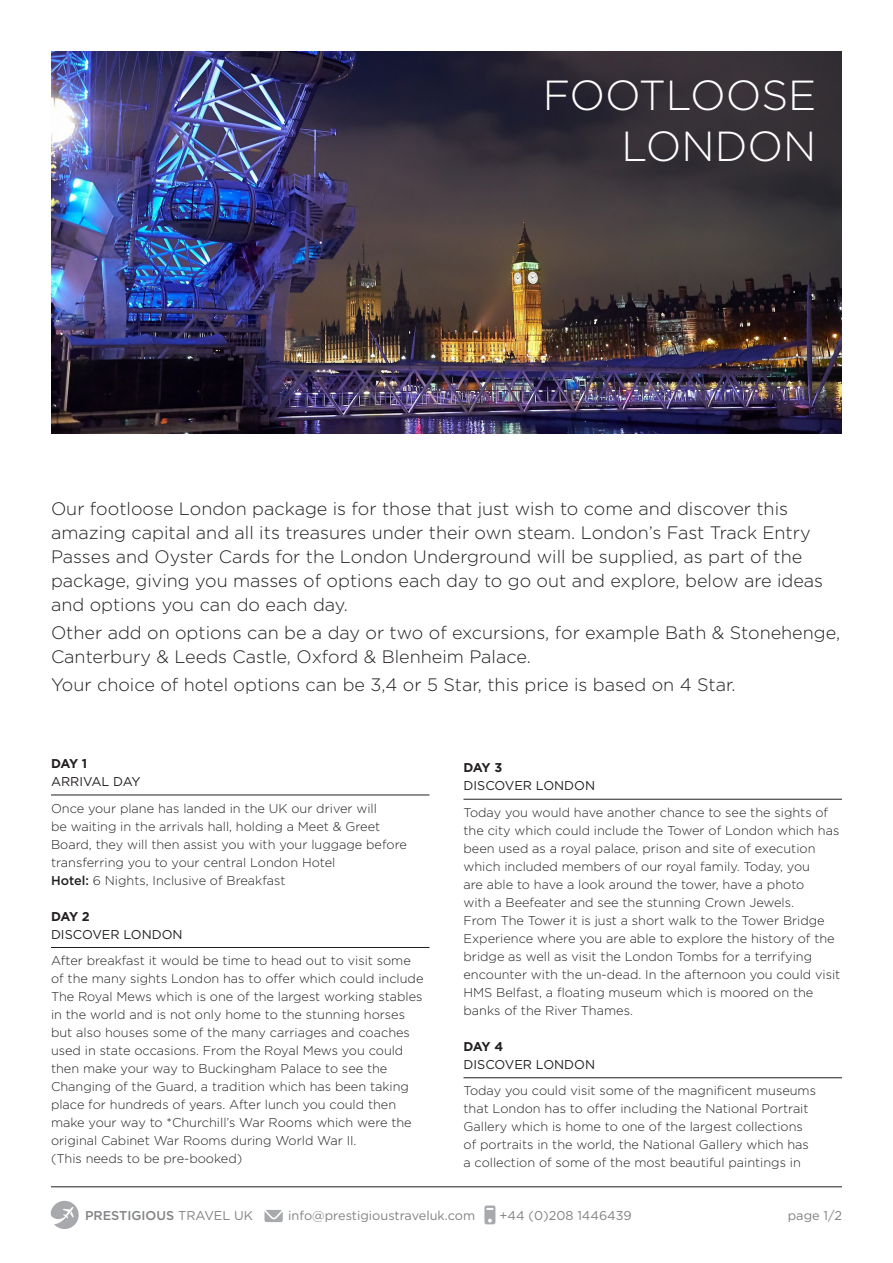
<style>
.page{position:relative;width:893px;height:1263px;background:#fff}
.page>*{position:absolute;margin:0;border:0;box-sizing:border-box;transform-origin:0 0}
.t1{font:300 42px/50.4px "Gotham";color:#fff;text-align:right}
.t2{font:300 18px/24px "Gotham";color:#231f20}
.Body_copy{font:300 12.75px/18px "Gotham";color:#231f20}
.Day_description{font:12.75px "Gotham";color:#231f20}
.t3{font:12.75px "Gotham";color:#808285}
.t4{font:500 12.75px "Gotham";color:#808285}
.Day{font:700 12.75px "Gotham";letter-spacing:-.08em;color:#231f20}
.s1{font-weight:500}
.s2{font-weight:400}
</style>
<div class="page">
<hr style="left:51px;top:1186px;width:791px;height:1px;background:#231f20">
<div style="left:50px;top:1201px;width:29px;height:28px;background:#a8a9ad;border-radius:50%"></div>
<svg style="left:50px;top:1206px;width:24px;height:19px"></svg>
<svg style="left:264px;top:1210px;width:19px;height:12px"></svg>
<svg style="left:484px;top:1205px;width:11px;height:19px"></svg>
<img style="left:51px;top:51px;width:791px;height:383px">
<hr style="left:51px;top:794px;width:378px;height:1px;background:#231f20">
<hr style="left:51px;top:947px;width:378px;height:1px;background:#231f20">
<hr style="left:463px;top:799px;width:379px;height:1px;background:#231f20">
<hr style="left:463px;top:1077px;width:379px;height:1px;background:#231f20">
<p class="t1" style="left:543px;top:69px;width:275px">FOOTLOOSE<br>LONDON</p>
<p class="t2" style="left:51px;top:496px;width:774px">Our footloose London package is for those that just wish to come and discover this amazing capital and all its treasures under their own steam. London’s Fast Track Entry Passes and Oyster Cards for the London Underground will be supplied, as part of the package, giving you masses of options each day to go out and explore, below are ideas and options you can do each day.</p>
<p class="t2" style="left:51px;top:620px;width:791px">Other add on options can be a day or two of excursions, for example Bath &amp; Stonehenge,<br>Canterbury &amp; Leeds Castle, Oxford &amp; Blenheim Palace.</p>
<p class="t2" style="left:51px;top:672px;width:686px">Your choice of hotel options can be 3,4 or 5 Star, this price is based on 4 Star.</p>
<p class="Day" style="left:51px;top:755px;width:38px">DAY 1</p>
<p class="Day_description" style="left:51px;top:773px;width:91px">ARRIVAL DAY</p>
<p class="Body_copy" style="left:51px;top:799px;width:357px">Once your plane has landed in the UK our driver will<br>be waiting in the arrivals hall, holding a Meet &amp; Greet Board, they will then assist you with your luggage before transferring you to your central London Hotel</p>
<p class="Body_copy" style="left:51px;top:871px;width:236px"><span class="s1">Hotel:</span> 6 Nights, Inclusive of Breakfast</p>
<p class="Day" style="left:51px;top:908px;width:40px">DAY 2</p>
<p class="Day_description" style="left:51px;top:926px;width:133px">DISCOVER LONDON</p>
<p class="Body_copy" style="left:51px;top:951px;width:374px">After breakfast it would be time to head out to visit some of the many sights London has to offer which could include The Royal Mews which is one of the largest working stables in the world and is not only home to the stunning horses but also houses some of the many carriages and coaches used in state occasions. From the Royal Mews you could then make your way to Buckingham Palace to see the Changing of the Guard, a tradition which has been taking place for hundreds of years. After lunch you could then make your way to *Churchill’s War Rooms which were the original Cabinet War Rooms during World War II.<br>(This needs to be pre-booked)</p>
<p class="Day" style="left:463px;top:759px;width:40px">DAY 3</p>
<p class="Day_description" style="left:463px;top:778px;width:133px">DISCOVER LONDON</p>
<p class="Body_copy" style="left:463px;top:803px;width:378px">Today you would have another chance to see the sights of the city which could include the Tower of London which has been used as a royal palace, prison and site of execution which included members of our royal family. Today, you<br>are able to have a look around the tower, have a photo<br>with a Beefeater and see the stunning Crown Jewels.<br>From The Tower it is just a short walk to the Tower Bridge Experience where you are able to explore the history of the bridge as well as visit the London Tombs for a terrifying encounter with the un-dead. In the afternoon you could visit HMS Belfast, a floating museum which is moored on the banks of the River Thames.</p>
<p class="Day" style="left:463px;top:1038px;width:41px">DAY 4</p>
<p class="Day_description" style="left:463px;top:1056px;width:133px">DISCOVER LONDON</p>
<p class="Body_copy" style="left:463px;top:1081px;width:354px">Today you could visit some of the magnificent museums that London has to offer including the National Portrait Gallery which is home to one of the largest collections of portraits in the world, the National Gallery which has a collection of some of the most beautiful paintings in</p>
<p class="t4" style="left:85px;top:1207px;width:170px">PRESTIGIOUS <span class="s2">TRAVEL UK</span></p>
<p class="t3" style="left:288px;top:1207px;width:188px">info@prestigioustraveluk.com</p>
<p class="t3" style="left:500px;top:1207px;width:134px">+44 (0)208 1446439</p>
<p class="t3" style="left:788px;top:1207px;width:56px">page 1/2</p>
</div>
